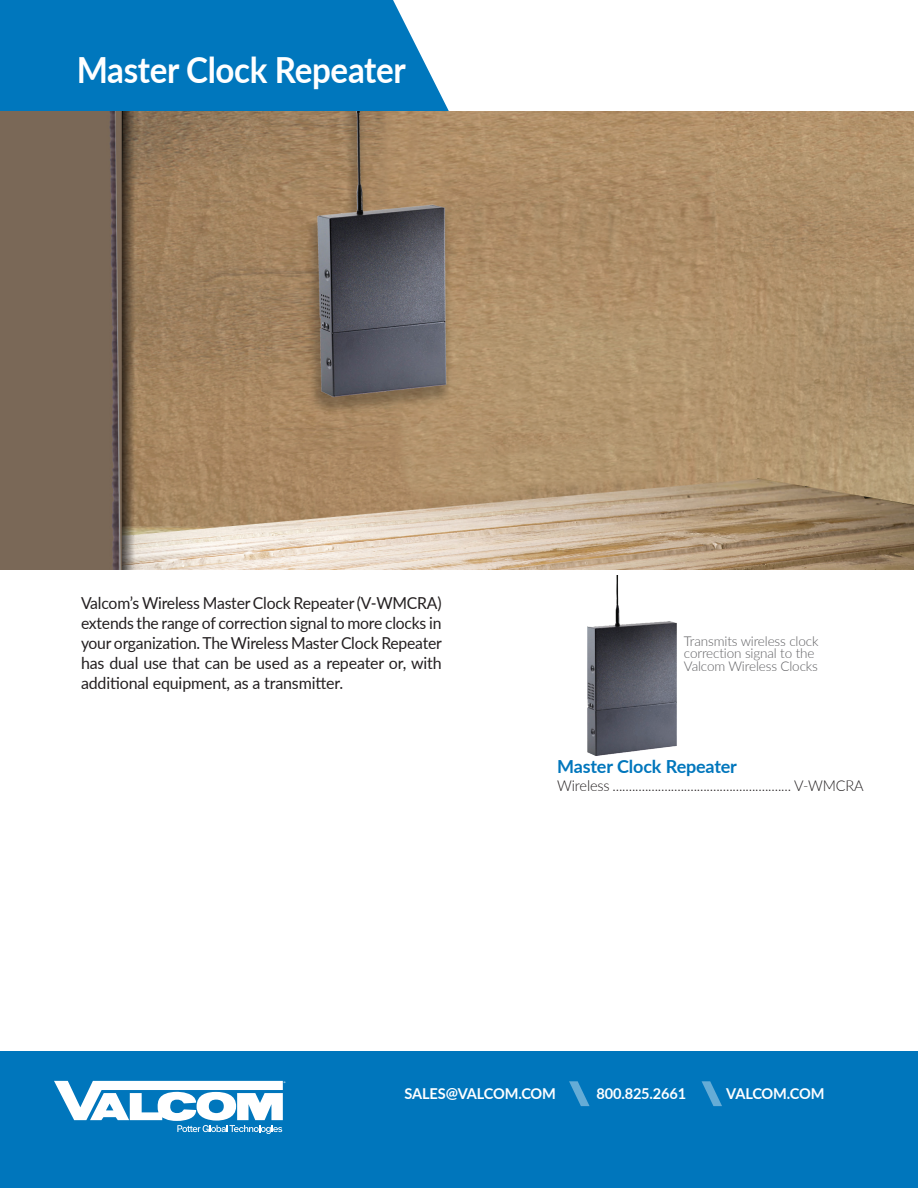
<style>
.page{position:relative;width:918px;height:1188px;background:#fff}
.page>*{position:absolute;margin:0;border:0;box-sizing:border-box;transform-origin:0 0}
.t1{font:700 36px "Lato";letter-spacing:-.01em;color:#fff;scale:.92 1}
.t2{font:700 18px "Lato";letter-spacing:-.01em;color:#0076bc}
.t3{font:16.5px/19.8px "Lato";letter-spacing:-.01em;color:#231f20;text-align:justify;scale:.96 1}
.t4{font:300 15px "Lato";letter-spacing:-.01em;color:#231f20}
.t5{font:700 15px "Lato";letter-spacing:-.01em;color:#fff}
.t6{font:300 13.5px/12.5px "Lato";letter-spacing:-.01em;color:#5f5f62}
.t7{font:5.25px "Myriad Pro";color:#fff}
</style>
<div class="page">
<div style="left:0;top:1051px;width:918px;height:137px;background:#0076bc"></div>
<svg style="left:569px;top:1081px;width:21px;height:25px"></svg>
<svg style="left:702px;top:1081px;width:20px;height:25px"></svg>
<div style="left:0;top:0;width:449px;height:111px;background:#0077bd"></div>
<svg style="left:54px;top:1081px;width:229px;height:53px"></svg>
<img style="left:587px;top:576px;width:90px;height:180px">
<img style="left:0;top:111px;width:914px;height:459px">
<h1 class="t1" style="left:77px;top:43px;width:359px">Master Clock Repeater</h1>
<p class="t3" style="left:81px;top:593px;width:377px">Valcom’s Wireless Master Clock Repeater (V-WMCRA) extends the range of correction signal to more clocks in your organization. The Wireless Master Clock Repeater has dual use that can be used as a repeater or, with additional equipment, as a transmitter.</p>
<p class="t6" style="left:684px;top:634px;width:136px">Transmits wireless clock correction signal to the<br>Valcom Wireless Clocks</p>
<p class="t2" style="left:557px;top:753px;width:181px">Master Clock Repeater</p>
<p class="t4" style="left:557px;top:775px;width:308px">Wireless ....................................................... V-WMCRA</p>
<p class="t7" style="left:284px;top:1080px;width:4px">®</p>
<p class="t5" style="left:405px;top:1082px;width:153px">SALES@VALCOM.COM</p>
<p class="t5" style="left:597px;top:1082px;width:91px">800.825.2661</p>
<p class="t5" style="left:726px;top:1082px;width:100px">VALCOM.COM</p>
</div>
